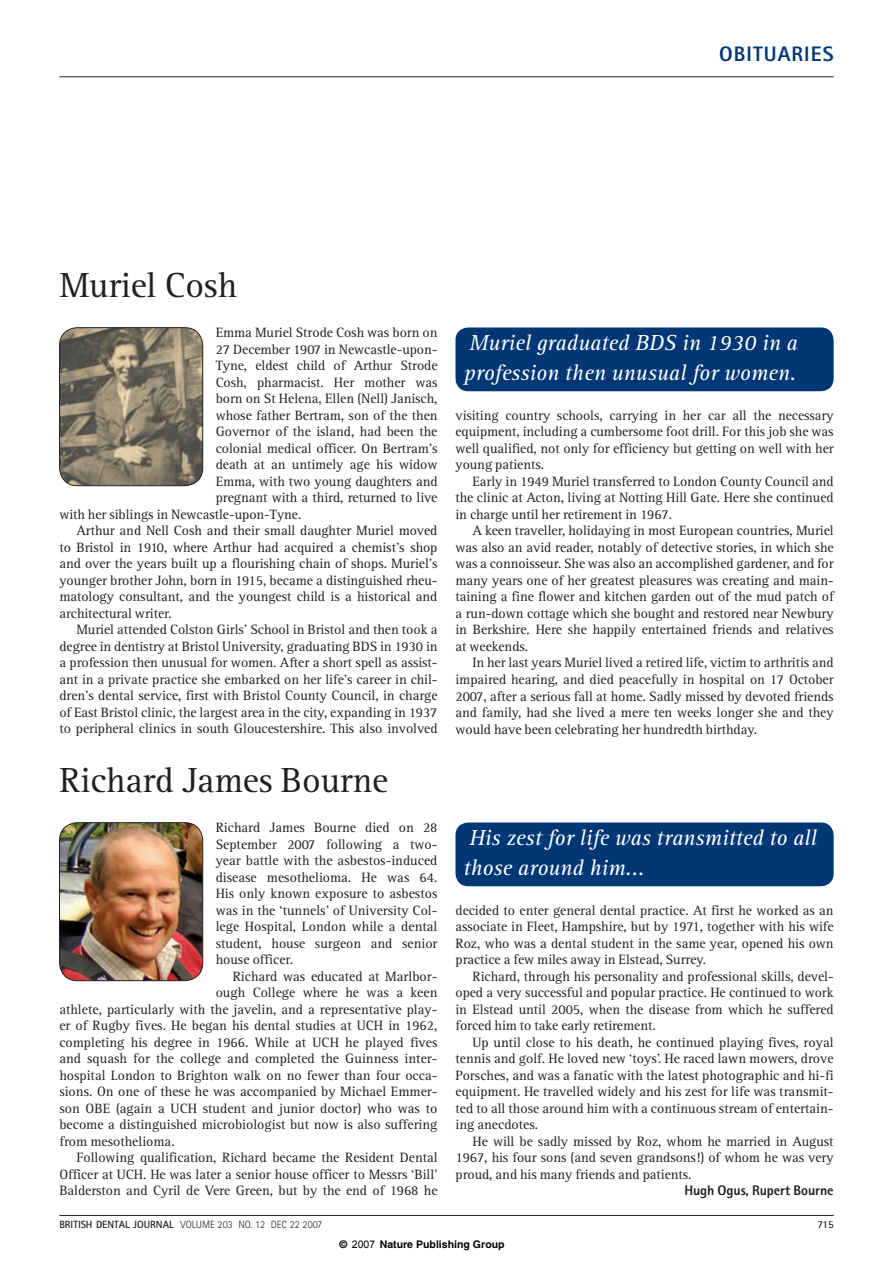
<style>
.page{position:relative;width:893px;height:1263px;background:#fff}
.page>*{position:absolute;margin:0;border:0;box-sizing:border-box;transform-origin:0 0}
.t1{font:36px "Rotis Serif";letter-spacing:-.005em;color:#231f20}
.t2{font:italic 22.5px/30px "Rotis Serif";color:#fff}
.t3{font:800 21px "Rotis Sans Serif";letter-spacing:.05em;color:#013775}
.t4{font:13.95px/16.5px "Rotis Serif";letter-spacing:-.005em;color:#231f20;text-align:justify}
.t5{font:800 13.95px "Rotis Sans Serif";letter-spacing:-.005em;color:#231f20}
.t6{font:300 10.5px "Rotis Sans Serif";color:#231f20}
.t7{font:700 10.5px "Helvetica";color:#000}
.t8{font:700 10.5px "Rotis Sans Serif";color:#231f20}
.s1{font-weight:700}
.s2{font-family:"Arial";font-weight:400}
</style>
<div class="page">
<hr style="left:59px;top:77px;width:774px;height:1px;background:#231f20">
<hr style="left:59px;top:1215px;width:774px;height:1px;background:#231f20">
<img style="left:60px;top:328px;width:143px;height:158px;border-radius:18px">
<div style="left:59px;top:327px;width:144px;height:159px;border:1px solid #231f20;border-radius:18px"></div>
<img style="left:60px;top:823px;width:143px;height:158px;border-radius:18px">
<div style="left:59px;top:822px;width:144px;height:159px;border:1px solid #231f20;border-radius:18px"></div>
<div style="left:455px;top:327px;width:378px;height:64px;background:#013775;border-radius:13px"></div>
<div style="left:455px;top:822px;width:378px;height:64px;background:#013775;border-radius:13px"></div>
<h3 class="t3" style="left:719px;top:47px;width:116px">OBITUARIES</h3>
<h1 class="t1" style="left:59px;top:272px;width:179px">Muriel Cosh</h1>
<p class="t4" style="left:216px;top:326px;width:223px">Emma Muriel Strode Cosh was born on 27 December 1907 in Newcastle-upon-Tyne, eldest child of Arthur Strode Cosh, pharmacist. Her mother was born on St Helena, Ellen (Nell) Janisch, whose father Bertram, son of the then Governor of the island, had been the colonial medical officer. On Bertram’s death at an untimely age his widow Emma, with two young daughters and pregnant with a third, returned to live</p>
<p class="t4" style="left:59px;top:507px;width:243px">with her siblings in Newcastle-upon-Tyne.</p>
<p class="t4" style="left:59px;top:524px;width:380px;text-indent:17px">Arthur and Nell Cosh and their small daughter Muriel moved to Bristol in 1910, where Arthur had acquired a chemist’s shop and over the years built up a flourishing chain of shops. Muriel’s younger brother John, born in 1915, became a distinguished rheu&shy;matology consultant, and the youngest child is a historical and architectural writer.</p>
<p class="t4" style="left:59px;top:623px;width:380px;text-indent:17px">Muriel attended Colston Girls’ School in Bristol and then took a degree in dentistry at Bristol University, graduating BDS in 1930 in a profession then unusual for women. After a short spell as assist&shy;ant in a private practice she embarked on her life’s career in chil&shy;dren’s dental service, first with Bristol County Council, in charge of East Bristol clinic, the largest area in the city, expanding in 1937 to peripheral clinics in south Gloucestershire. This also involved</p>
<h1 class="t1" style="left:59px;top:767px;width:330px">Richard James Bourne</h1>
<p class="t4" style="left:216px;top:821px;width:223px">Richard James Bourne died on 28<br>September 2007 following a two&shy;year battle with the asbestos-induced disease mesothelioma. He was 64.<br>His only known exposure to asbestos was in the ‘tunnels’ of University Col&shy;lege Hospital, London while a dental student, house surgeon and senior house officer.</p>
<p class="t4" style="left:233px;top:969px;width:206px">Richard was educated at Marlbor-</p>
<p class="t4" style="left:59px;top:986px;width:379px;text-indent:156px">ough College where he was a keen athlete, particularly with the javelin, and a representative play&shy;er of Rugby fives. He began his dental studies at UCH in 1962, completing his degree in 1966. While at UCH he played fives and squash for the college and completed the Guinness inter&shy;hospital London to Brighton walk on no fewer than four occa&shy;sions. On one of these he was accompanied by Michael Emmer&shy;son OBE (again a UCH student and junior doctor) who was to become a distinguished microbiologist but now is also suffering from mesothelioma.</p>
<p class="t4" style="left:59px;top:1151px;width:380px;text-indent:17px">Following qualification, Richard became the Resident Dental Officer at UCH. He was later a senior house officer to Messrs ‘Bill’ Balderston and Cyril de Vere Green, but by the end of 1968 he</p>
<h3 class="t2" style="left:463px;top:329px;width:336px">Muriel graduated BDS in 1930 in a profession then unusual for women.</h3>
<p class="t4" style="left:455px;top:408px;width:380px">visiting country schools, carrying in her car all the necessary equipment, including a cumbersome foot drill. For this job she was well qualified, not only for efficiency but getting on well with her young patients.</p>
<p class="t4" style="left:455px;top:474px;width:380px;text-indent:17px">Early in 1949 Muriel transferred to London County Council and the clinic at Acton, living at Notting Hill Gate. Here she continued in charge until her retirement in 1967.</p>
<p class="t4" style="left:455px;top:524px;width:380px;text-indent:17px">A keen traveller, holidaying in most European countries, Muriel was also an avid reader, notably of detective stories, in which she was a connoisseur. She was also an accomplished gardener, and for many years one of her greatest pleasures was creating and main&shy;taining a fine flower and kitchen garden out of the mud patch of a run-down cottage which she bought and restored near Newbury in Berkshire. Here she happily entertained friends and relatives at weekends.</p>
<p class="t4" style="left:455px;top:656px;width:380px;text-indent:17px">In her last years Muriel lived a retired life, victim to arthritis and impaired hearing, and died peacefully in hospital on 17 October 2007, after a serious fall at home. Sadly missed by devoted friends and family, had she lived a mere ten weeks longer she and they would have been celebrating her hundredth birthday.</p>
<h3 class="t2" style="left:463px;top:824px;width:355px">His zest for life was transmitted to all those around him...</h3>
<p class="t4" style="left:455px;top:903px;width:380px">decided to enter general dental practice. At first he worked as an associate in Fleet, Hampshire, but by 1971, together with his wife Roz, who was a dental student in the same year, opened his own practice a few miles away in Elstead, Surrey.</p>
<p class="t4" style="left:455px;top:969px;width:380px;text-indent:17px">Richard, through his personality and professional skills, devel&shy;oped a very successful and popular practice. He continued to work in Elstead until 2005, when the disease from which he suffered forced him to take early retirement.</p>
<p class="t4" style="left:455px;top:1035px;width:379px;text-indent:17px">Up until close to his death, he continued playing fives, royal tennis and golf. He loved new ‘toys’. He raced lawn mowers, drove Porsches, and was a fanatic with the latest photographic and hi-fi equipment. He travelled widely and his zest for life was transmit&shy;ted to all those around him with a continuous stream of entertain&shy;ing anecdotes.</p>
<p class="t4" style="left:455px;top:1134px;width:379px;text-indent:17px">He will be sadly missed by Roz, whom he married in August 1967, his four sons (and seven grandsons!) of whom he was very proud, and his many friends and patients.</p>
<h5 class="t5" style="left:684px;top:1186px;width:151px">Hugh Ogus, Rupert Bourne</h5>
<p class="t6" style="left:59px;top:1221px;width:264px"><span class="s1">BRITISH DENTAL JOURNAL</span> VOLUME 203 NO. 12 DEC 22 2007</p>
<p class="t8" style="left:817px;top:1221px;width:18px">715</p>
<p class="t7" style="left:339px;top:1238px;width:166px">© <span class="s2">2007</span> Nature Publishing Group</p>
</div>
